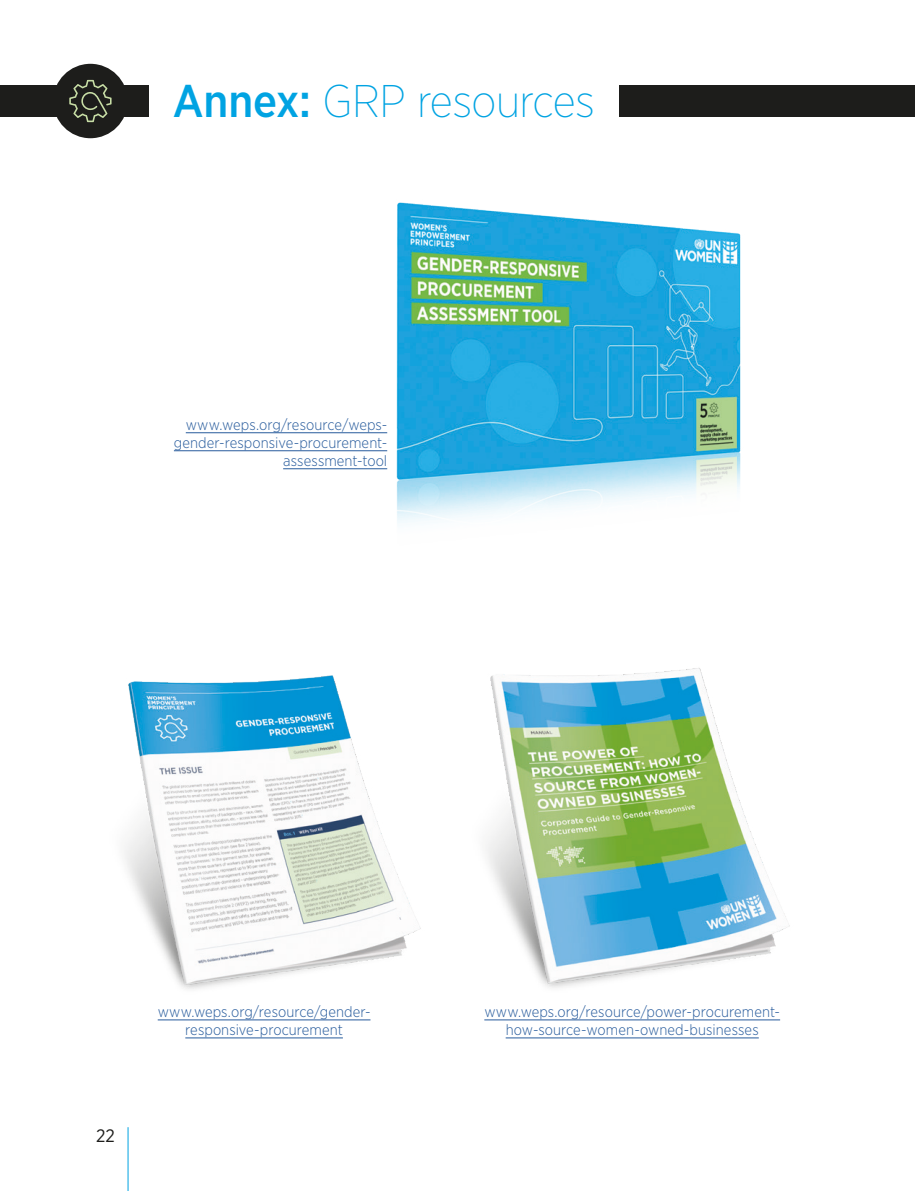
<style>
.page{position:relative;width:915px;height:1191px;background:#fff}
.page>*{position:absolute;margin:0;border:0;box-sizing:border-box;transform-origin:0 0}
.t1{font:200 45.75px "Gotham Narrow";letter-spacing:-.015em;color:#00a3e2}
.t2{font:18px "Gotham Narrow";color:#1d1d1b}
.t3{font:300 15px/18px "Gotham Narrow";letter-spacing:.005em;color:#275b9c;text-align:center}
.s1{font-weight:500}
</style>
<div class="page">
<hr style="left:128px;top:1127px;width:1px;height:64px;background:#00a3e2">
<div style="left:0;top:85px;width:914px;height:32px;background:#1d1d1b"></div>
<div style="left:53px;top:64px;width:75px;height:74px;background:#1d1d1b;border-radius:50%"></div>
<svg style="left:69px;top:80px;width:42px;height:42px"></svg>
<div style="left:149px;top:81px;width:469px;height:44px;background:#fff"></div>
<img style="left:486px;top:668px;width:304px;height:320px">
<img style="left:124px;top:675px;width:297px;height:314px">
<img style="left:387px;top:202px;width:354px;height:321px">
<hr style="left:186px;top:432px;width:201px;height:1px;background:#275b9c">
<hr style="left:174px;top:450px;width:213px;height:1px;background:#275b9c">
<hr style="left:283px;top:468px;width:104px;height:1px;background:#275b9c">
<hr style="left:158px;top:1019px;width:212px;height:1px;background:#275b9c">
<hr style="left:185px;top:1037px;width:158px;height:1px;background:#275b9c">
<hr style="left:484px;top:1019px;width:295px;height:1px;background:#275b9c">
<hr style="left:505px;top:1037px;width:253px;height:1px;background:#275b9c">
<h1 class="t1" style="left:173px;top:73px;width:423px"><span class="s1">Annex:</span> GRP resources</h1>
<p class="t3" style="left:174px;top:415px;width:215px;text-align:right">www.weps.org/resource/weps&shy;gender-responsive-procurement&shy;assessment-tool</p>
<p class="t2" style="left:96px;top:1124px;width:20px">22</p>
<p class="t3" style="left:158px;top:1002px;width:214px">www.weps.org/resource/gender&shy;responsive-procurement</p>
<p class="t3" style="left:484px;top:1002px;width:297px">www.weps.org/resource/power-procurement&shy;how-source-women-owned-businesses</p>
</div>
